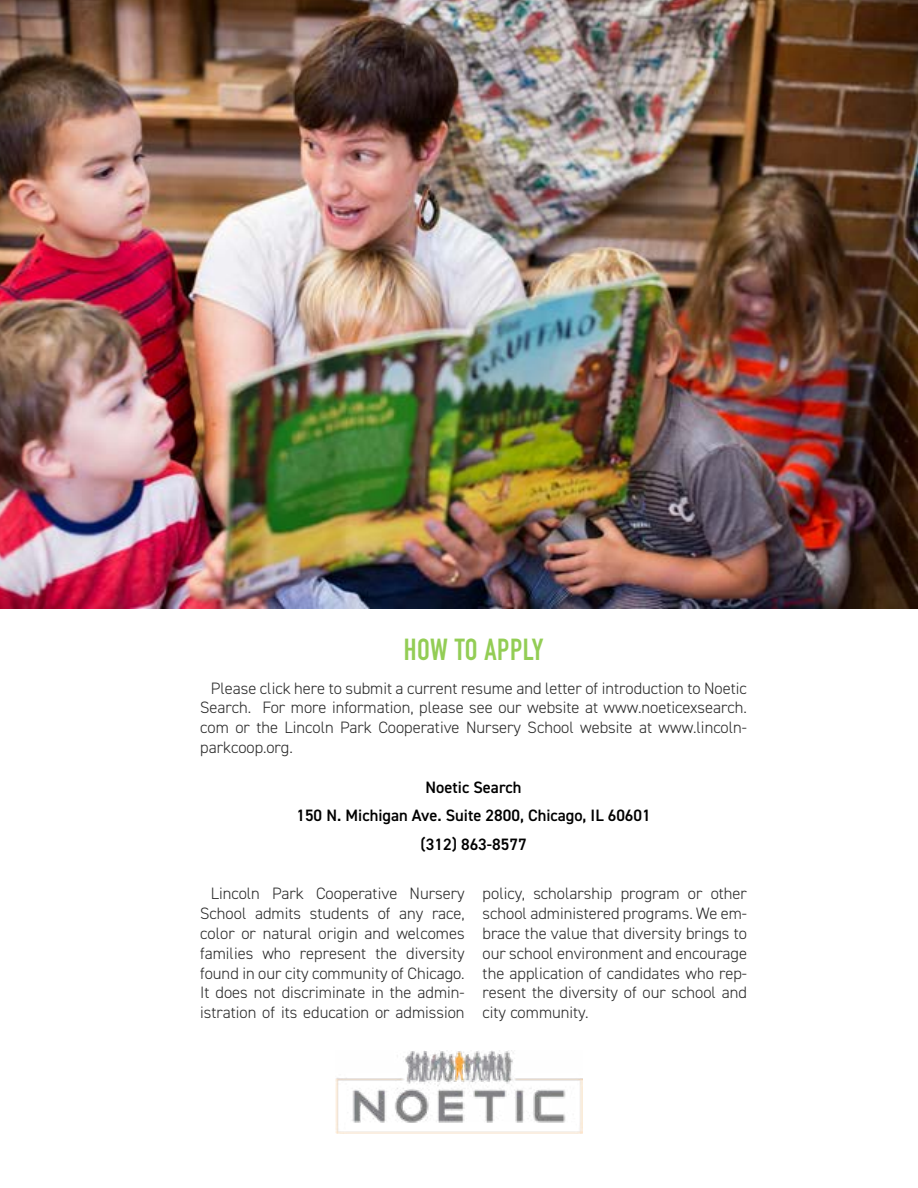
<style>
.page{position:relative;width:918px;height:1188px;background:#fff}
.page>*{position:absolute;margin:0;border:0;box-sizing:border-box;transform-origin:0 0}
.t1{font:700 30px "DIN Condensed";letter-spacing:.02em;color:#93cd55}
.t2{font:300 16.5px/19.8px "DIN2014";color:#292929;text-align:justify}
.t3{font:600 16.5px/28.5px "DIN2014";color:#000;text-align:center}
</style>
<div class="page">
<img style="left:336px;top:1051px;width:246px;height:83px">
<img style="left:0;top:0;width:918px;height:609px">
<h1 class="t1" style="left:404px;top:639px;width:141px">HOW TO APPLY</h1>
<p class="t2" style="left:200px;top:678px;width:548px;text-indent:10px">Please click here to submit a current resume and letter of introduction to Noetic Search. For more information, please see our website at www.noeticexsearch. com or the Lincoln Park Cooperative Nursery School website at www.lincoln&shy;parkcoop.org.</p>
<p class="t3" style="left:296px;top:772px;width:356px">Noetic Search<br>150 N. Michigan Ave. Suite 2800, Chicago, IL 60601 (312) 863-8577</p>
<p class="t2" style="left:200px;top:884px;width:266px;text-indent:10px">Lincoln Park Cooperative Nursery School admits students of any race, color or natural origin and welcomes families who represent the diversity found in our city community of Chicago.<br>It does not discriminate in the admin&shy;istration of its education or admission</p>
<p class="t2" style="left:483px;top:884px;width:266px">policy, scholarship program or other school administered programs. We em&shy;brace the value that diversity brings to our school environment and encourage the application of candidates who rep&shy;resent the diversity of our school and city community.</p>
</div>
